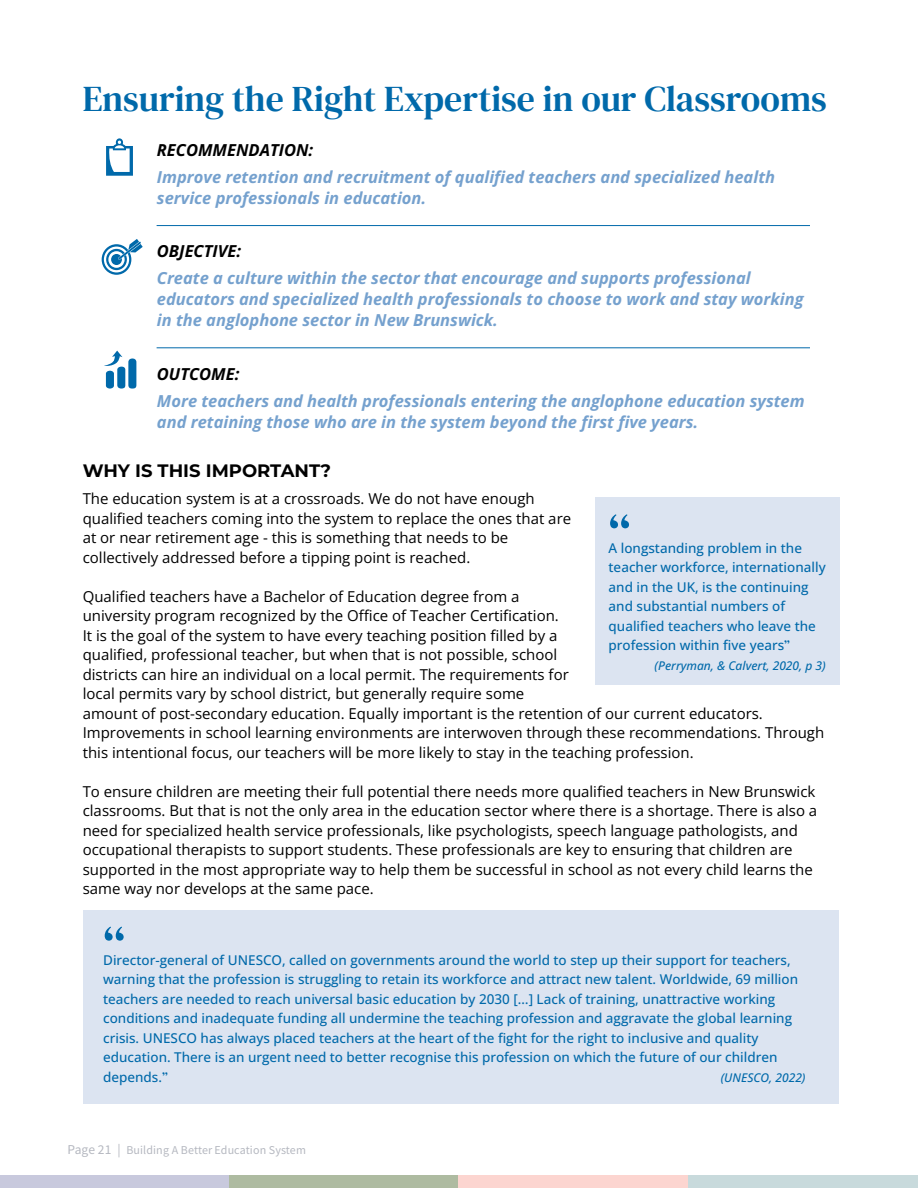
<style>
.page{position:relative;width:918px;height:1188px;background:#fff}
.page>*{position:absolute;margin:0;border:0;box-sizing:border-box;transform-origin:0 0}
.t1{font:52.5px "DM Serif Text";color:#0069aa}
.t2{font:36px "DM Serif Text";color:#0069aa}
.t3{font:700 18px "Montserrat";color:#000}
.t4{font:italic 700 16.5px/21px "Open Sans";color:#75a1ce}
.t5{font:italic 700 16.5px "Open Sans";color:#000}
.t6{font:15px/19.5px "Open Sans";color:#000}
.t7{font:500 13.5px/19.5px "Open Sans";color:#0069aa}
.t8{font:italic 500 12px "Open Sans";color:#0069aa}
.t9{font:12px "Source Sans Variable";letter-spacing:.01em;color:#b5b8c0}
.s1{font-family:"DM Serif Text";font-weight:400}
.s2{font-size:13.5px}
</style>
<div class="page">
<div style="left:0;top:1175px;width:229px;height:13px;background:#c8c9dd"></div>
<div style="left:229px;top:1175px;width:230px;height:13px;background:#aebba1"></div>
<div style="left:459px;top:1175px;width:229px;height:13px;background:#fcd5d0"></div>
<div style="left:688px;top:1175px;width:230px;height:13px;background:#c8dadc"></div>
<hr style="left:157px;top:225px;width:653px;height:1px;background:#0069aa">
<hr style="left:157px;top:347px;width:653px;height:1px;background:#0069aa">
<div style="left:595px;top:498px;width:244px;height:187px;background:#dce4f1"></div>
<svg style="left:106px;top:138px;width:27px;height:38px"></svg>
<svg style="left:102px;top:244px;width:29px;height:31px"></svg>
<svg style="left:104px;top:239px;width:39px;height:33px"></svg>
<div style="left:128px;top:358px;width:8px;height:31px;background:#0069aa;border-radius:4px"></div>
<div style="left:117px;top:367px;width:8px;height:22px;background:#0069aa;border-radius:4px"></div>
<svg style="left:104px;top:351px;width:18px;height:38px"></svg>
<div style="left:83px;top:910px;width:756px;height:193px;background:#dce4f1"></div>
<h2 class="t2" style="left:83px;top:78px;width:746px">Ensuring the Right Expertise in our Classrooms</h2>
<p class="t5" style="left:157px;top:139px;width:158px">RECOMMENDATION:</p>
<p class="t4" style="left:157px;top:166px;width:620px">Improve retention and recruitment of qualified teachers and specialized health service professionals in education.</p>
<p class="t5" style="left:157px;top:239px;width:86px">OBJECTIVE:</p>
<p class="t4" style="left:157px;top:267px;width:648px">Create a culture within the sector that encourage and supports professional educators and specialized health professionals to choose to work and stay working in the anglophone sector in New Brunswick.</p>
<p class="t5" style="left:157px;top:362px;width:84px">OUTCOME:</p>
<p class="t4" style="left:157px;top:390px;width:649px">More teachers and health professionals entering the anglophone education system and retaining those who are in the system beyond the first five years.</p>
<p class="t3" style="left:83px;top:458px;width:250px">WHY IS THIS IMPORTANT?</p>
<p class="t6" style="left:83px;top:489px;width:490px">The education system is at a crossroads. We do not have enough qualified teachers coming into the system to replace the ones that are at or near retirement age - this is something that needs to be collectively addressed before a tipping point is reached.</p>
<p class="t6" style="left:83px;top:586px;width:743px">Qualified teachers have a Bachelor of Education degree from a<br>university program recognized by the Office of Teacher Certification.<br>It is the goal of the system to have every teaching position filled by a<br>qualified, professional teacher, but when that is not possible, school<br>districts can hire an individual on a local permit. The requirements for<br>local permits vary by school district, but generally require some<br>amount of post-secondary education. Equally important is the retention of our current educators.<br>Improvements in school learning environments are interwoven through these recommendations. Through this intentional focus, our teachers will be more likely to stay in the teaching profession.</p>
<p class="t6" style="left:83px;top:781px;width:736px">To ensure children are meeting their full potential there needs more qualified teachers in New Brunswick classrooms. But that is not the only area in the education sector where there is a shortage. There is also a need for specialized health service professionals, like psychologists, speech language pathologists, and occupational therapists to support students. These professionals are key to ensuring that children are supported in the most appropriate way to help them be successful in school as not every child learns the same way nor develops at the same pace.</p>
<h1 class="t1" style="left:609px;top:504px;width:24px">“</h1>
<p class="t7" style="left:609px;top:538px;width:219px">A longstanding problem in the teacher workforce, internationally and in the UK, is the continuing and substantial numbers of qualified teachers who leave the profession within five years<span class="s1">”</span></p>
<p class="t8" style="left:655px;top:657px;width:173px">(Perryman, &amp; Calvert, 2020, p 3)</p>
<h1 class="t1" style="left:103px;top:917px;width:24px">“</h1>
<p class="t7" style="left:103px;top:950px;width:697px">Director-general of UNESCO, called on governments around the world to step up their support for teachers, warning that the profession is struggling to retain its workforce and attract new talent. Worldwide, 69 million teachers are needed to reach universal basic education by 2030 […] Lack of training, unattractive working conditions and inadequate funding all undermine the teaching profession and aggravate the global learning crisis. UNESCO has always placed teachers at the heart of the fight for the right to inclusive and quality education. There is an urgent need to better recognise this profession on which the future of our children depends.<span class="s1">”</span></p>
<p class="t8" style="left:721px;top:1069px;width:86px">(UNESCO, 2022)</p>
<p class="t9" style="left:68px;top:1142px;width:240px"><span class="s2">Page 21 |</span> Building A Better Education System</p>
</div>
